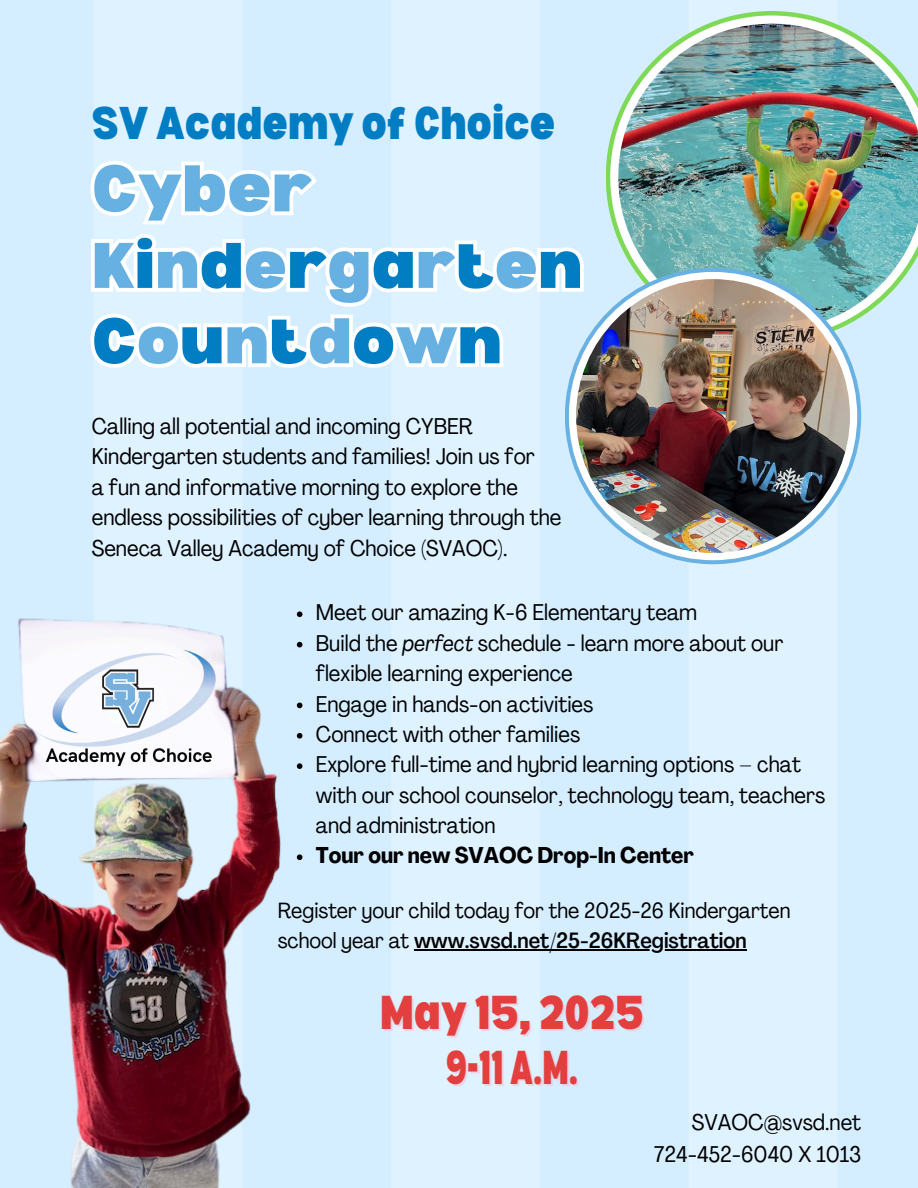
<style>
.page{position:relative;width:918px;height:1188px;background:#dbf0ff}
.page>*{position:absolute;margin:0;border:0;box-sizing:border-box;transform-origin:0 0}
.t1{font:900 64.5px "Bernoru";color:#67b1e2}
.t2{font:900 63px/75.3px "Bernoru";color:#007dc3}
.t3{font:900 semi-condensed 46.5px "Bernoru";color:#e43f3f}
.t4{font:900 condensed 46.5px "Bernoru";color:#e43f3f}
.t5{font:900 semi-condensed 45px "Bernoru";color:#007dc3}
.t6{font:condensed 22.5px/30.3px "Agrandir";color:#000}
.t7{font:700 condensed 22.5px "Agrandir";color:#000}
.t8{font:condensed 21.75px/30.3px "Agrandir";color:#000}
.s1{color:#67b1e2}
.s2{font-style:italic}
.s3{font-weight:500}
</style>
<div class="page">
<svg style="left:606px;top:11px;width:312px;height:332px;background:#c9ebe5"></svg>
<svg style="left:610px;top:16px;width:308px;height:322px;fill:#d5eeff"></svg>
<img style="left:618px;top:24px;width:300px;height:306px">
<svg style="left:565px;top:268px;width:296px;height:296px;background:#6fb5e3"></svg>
<div style="left:569px;top:272px;width:288px;height:288px;background:#fff;border-radius:50%"></div>
<img style="left:576px;top:279px;width:274px;height:274px;border-radius:50%">
<img style="left:0;top:563px;width:396px;height:625px">
<img style="left:33px;top:645px;width:189px;height:126px">
<svg style="left:85px;top:155px;width:504px;height:218px"></svg>
<svg style="left:297px;top:611px;width:5px;height:6px"></svg>
<svg style="left:297px;top:642px;width:5px;height:5px"></svg>
<svg style="left:297px;top:703px;width:5px;height:5px"></svg>
<svg style="left:297px;top:733px;width:5px;height:6px"></svg>
<svg style="left:297px;top:763px;width:5px;height:6px"></svg>
<svg style="left:297px;top:854px;width:5px;height:6px"></svg>
<hr style="left:414px;top:949px;width:333px;height:1px;background:#000">
<h1 class="t5" style="left:92px;top:98px;width:465px">SV Academy of Choice</h1>
<p class="t1" style="left:92px;top:152px;width:222px">Cyber</p>
<p class="t2" style="left:92px;top:225px;width:492px"><span class="s1">K</span>i<span class="s1">n</span>d<span class="s1">e</span>r<span class="s1">g</span>a<span class="s1">r</span>t<span class="s1">e</span>n<br>C<span class="s1">o</span>u<span class="s1">n</span>t<span class="s1">d</span>o<span class="s1">w</span>n</p>
<p class="t6" style="left:92px;top:413px;width:382px">Calling all potential and incoming CYBER</p>
<p class="t6" style="left:92px;top:444px;width:445px">Kindergarten students and families! Join us for</p>
<p class="t6" style="left:92px;top:474px;width:428px">a fun and informative morning to explore the</p>
<p class="t6" style="left:92px;top:504px;width:471px">endless possibilities of cyber learning through the</p>
<p class="t6" style="left:92px;top:535px;width:417px">Seneca Valley Academy of Choice (SVAOC).</p>
<p class="t6" style="left:316px;top:600px;width:383px">Meet our amazing K-6 Elementary team</p>
<p class="t6" style="left:316px;top:630px;width:469px">Build the <span class="s2">perfect</span> schedule - learn more about our flexible learning experience</p>
<p class="t6" style="left:316px;top:691px;width:279px">Engage in hands-on activities</p>
<p class="t6" style="left:316px;top:721px;width:266px">Connect with other families</p>
<p class="t6" style="left:316px;top:752px;width:511px">Explore full-time and hybrid learning options – chat with our school counselor, technology team, teachers and administration</p>
<p class="t7" style="left:316px;top:847px;width:380px">Tour our new SVAOC Drop-In Center</p>
<p class="t8" style="left:278px;top:897px;width:514px">Register your child today for the 2025-26 Kindergarten school year at <span class="s3">www.svsd.net/25-26KRegistration</span></p>
<p class="t3" style="left:380px;top:986px;width:265px">May 15, 2025</p>
<p class="t4" style="left:446px;top:1041px;width:134px">9-11 A.M.</p>
<h2 class="t6" style="left:692px;top:1109px;width:171px">SVAOC@svsd.net</h2>
<p class="t6" style="left:654px;top:1141px;width:208px">724-452-6040 X 1013</p>
</div>
